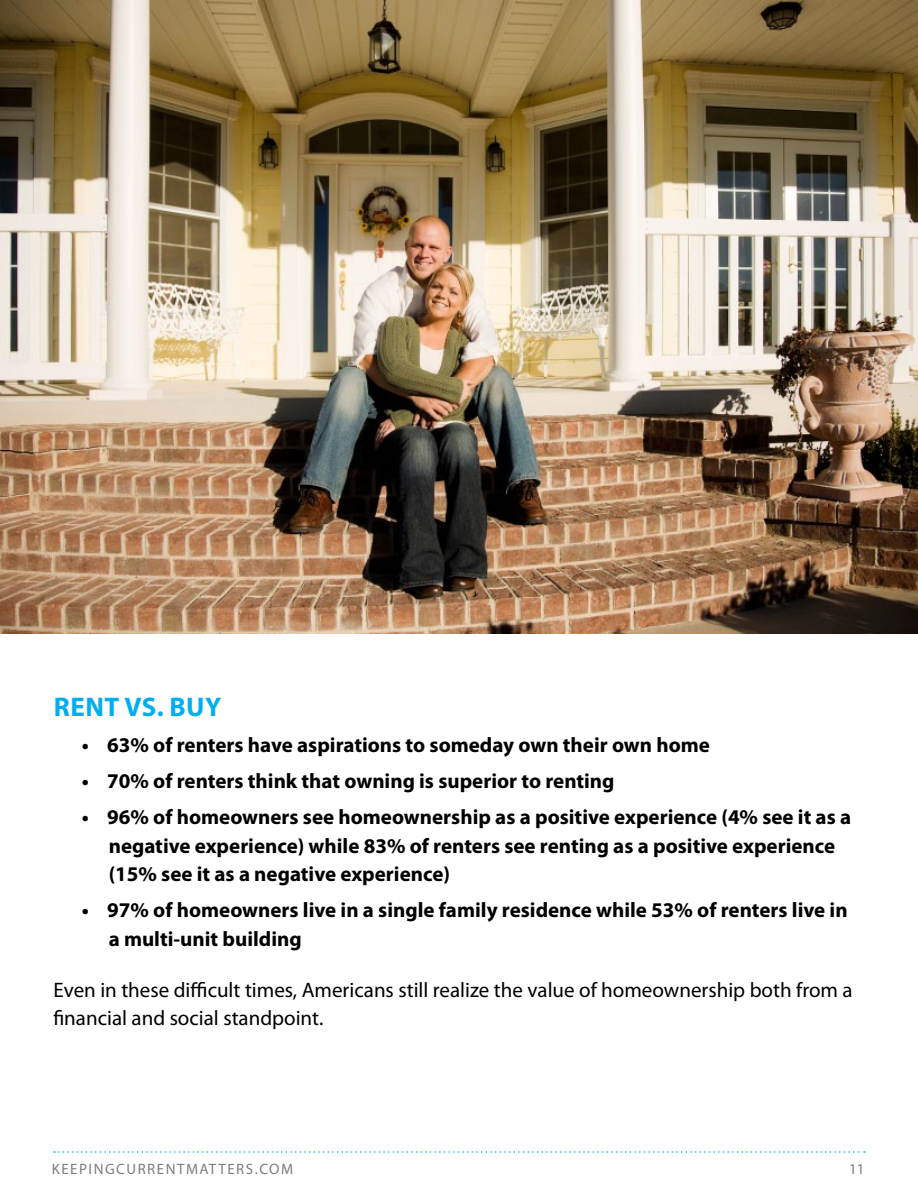
<style>
.page{position:relative;width:918px;height:1188px;background:#fff}
.page>*{position:absolute;margin:0;border:0;box-sizing:border-box;transform-origin:0 0}
.t1{font:700 27px "Myriad Pro";color:#00aeef}
.t2{font:700 21px/28.5px "Myriad Pro";color:#000}
.t3{font:21px/28.5px "Myriad Pro";color:#000}
.t4{font:15px "Myriad Pro";letter-spacing:.1em;color:#7d7d7d}
</style>
<div class="page">
<svg style="left:54px;top:1151px;width:811px;height:2px"></svg>
<img style="left:0;top:0;width:918px;height:633px">
<p class="t1" style="left:54px;top:690px;width:17px">rent</p>
<p class="t1" style="left:124px;top:690px;width:63px">vs . buy</p>
<p class="t2" style="left:82px;top:730px;width:630px">• 63% of renters have aspirations to someday own their own home</p>
<p class="t2" style="left:82px;top:766px;width:534px">• 70% of renters think that owning is superior to renting</p>
<p class="t2" style="left:109px;top:802px;width:744px;text-indent:-27px">• 96% of homeowners see homeownership as a positive experience (4% see it as a negative experience) while 83% of renters see renting as a positive experience (15% see it as a negative experience)</p>
<p class="t2" style="left:109px;top:895px;width:740px;text-indent:-27px">• 97% of homeowners live in a single family residence while 53% of renters live in a multi-unit building</p>
<p class="t3" style="left:53px;top:975px;width:801px">Even in these difficult times, Americans still realize the value of homeownership both from a financial and social standpoint.</p>
<p class="t4" style="left:52px;top:1159px;width:243px">KEEPINGCURRENTMATTERS.COM</p>
<p class="t4" style="left:849px;top:1159px;width:17px">11</p>
</div>
